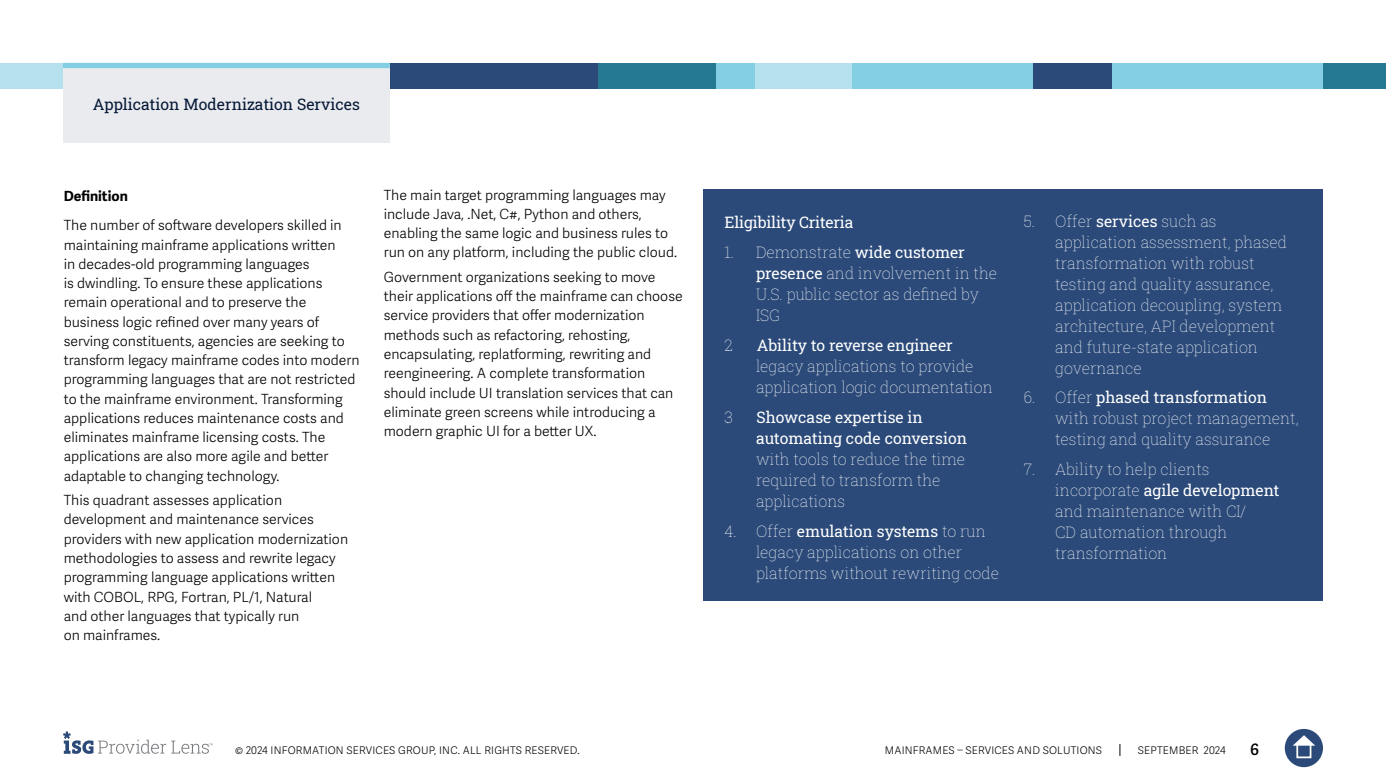
<style>
.page{position:relative;width:1386px;height:780px;background:#fff}
.page>*{position:absolute;margin:0;border:0;box-sizing:border-box;transform-origin:0 0}
.t1{font:15.75px/21px "Roboto Slab ISG P Thin";color:#fff}
.t2{font:15.75px/21px "Roboto Slab ISG P Regular";color:#fff}
.t3{font:15.75px "Roboto Slab ISG P Regular";color:#051837}
.t4{font:600 15.75px "Adelle Sans";color:#000}
.t5{font:300 14px/19.2px "Adelle Sans";color:#000101}
.t6{font:700 14px "Adelle Sans";color:#000}
.t7{font:300 10.5px "Adelle Sans";letter-spacing:.02em;color:#000}
.s1{font-family:"Roboto Slab ISG P Regular"}
.s2{font-family:"Roboto Slab ISG P Thin"}
</style>
<div class="page">
<svg style="left:1119px;top:744px;width:1px;height:12px"></svg>
<div style="left:1285px;top:729px;width:38px;height:38px;background:#2b4a79;border-radius:50%"></div>
<svg style="left:1293px;top:735px;width:22px;height:10px"></svg>
<div style="left:1296px;top:743px;width:15px;height:15px;border:2px solid #fff"></div>
<svg style="left:63px;top:731px;width:150px;height:23px"></svg>
<div style="left:1047px;top:63px;width:276px;height:26px;background:#84cee3"></div>
<div style="left:0;top:63px;width:158px;height:26px;background:#b4e1ed"></div>
<div style="left:850px;top:63px;width:184px;height:26px;background:#84cee3"></div>
<div style="left:1323px;top:63px;width:63px;height:26px;background:#257992"></div>
<div style="left:1033px;top:63px;width:79px;height:26px;background:#2b4a79"></div>
<div style="left:754px;top:63px;width:98px;height:26px;background:#b4e1ed"></div>
<div style="left:598px;top:63px;width:157px;height:26px;background:#84cee3"></div>
<div style="left:598px;top:63px;width:118px;height:26px;background:#257992"></div>
<div style="left:379px;top:63px;width:219px;height:26px;background:#2b4a79"></div>
<div style="left:704px;top:189px;width:619px;height:411px;background:#2b4a79"></div>
<div style="left:63px;top:64px;width:327px;height:78px;background:#e9ebee"></div>
<div style="left:63px;top:63px;width:327px;height:5px;background:#84cee3"></div>
<p class="t3" style="left:93px;top:93px;width:269px">Application Modernization Services</p>
<p class="t6" style="left:64px;top:187px;width:66px">Definition</p>
<p class="t5" style="left:64px;top:216px;width:297px">The number of software developers skilled in maintaining mainframe applications written<br>in decades-old programming languages<br>is dwindling. To ensure these applications remain operational and to preserve the business logic refined over many years of serving constituents, agencies are seeking to transform legacy mainframe codes into modern programming languages that are not restricted to the mainframe environment. Transforming applications reduces maintenance costs and eliminates mainframe licensing costs. The applications are also more agile and better adaptable to changing technology.</p>
<p class="t5" style="left:64px;top:491px;width:286px">This quadrant assesses application development and maintenance services providers with new application modernization methodologies to assess and rewrite legacy programming language applications written with COBOL, RPG, Fortran, PL/1, Natural<br>and other languages that typically run<br>on mainframes.</p>
<p class="t5" style="left:384px;top:185px;width:295px">The main target programming languages may include Java, .Net, C#, Python and others, enabling the same logic and business rules to run on any platform, including the public cloud.</p>
<p class="t5" style="left:384px;top:268px;width:300px">Government organizations seeking to move their applications off the mainframe can choose service providers that offer modernization methods such as refactoring, rehosting, encapsulating, replatforming, rewriting and reengineering. A complete transformation should include UI translation services that can eliminate green screens while introducing a modern graphic UI for a better UX.</p>
<p class="t2" style="left:724px;top:212px;width:130px">Eligibility Criteria</p>
<p class="t1" style="left:756px;top:241px;width:243px;text-indent:-32px">1. Demonstrate <span class="s1">wide customer presence</span> and involvement in the<br>U.S. public sector as defined by<br>ISG</p>
<p class="t2" style="left:724px;top:334px;width:230px"><span class="s2">2.</span> Ability to reverse engineer</p>
<p class="t1" style="left:756px;top:355px;width:238px">legacy applications to provide application logic documentation</p>
<p class="t2" style="left:756px;top:406px;width:213px;text-indent:-32px"><span class="s2">3.</span> Showcase expertise in automating code conversion</p>
<p class="t1" style="left:756px;top:448px;width:211px">with tools to reduce the time required to transform the applications</p>
<p class="t2" style="left:724px;top:520px;width:263px"><span class="s2">4. Offer</span> emulation systems <span class="s2">to run</span></p>
<p class="t1" style="left:756px;top:541px;width:245px">legacy applications on other platforms without rewriting code</p>
<p class="t1" style="left:1055px;top:210px;width:233px;text-indent:-32px">5. Offer <span class="s1">services</span> such as application assessment, phased transformation with robust testing and quality assurance, application decoupling, system architecture, API development and future-state application governance</p>
<p class="t2" style="left:1024px;top:387px;width:245px"><span class="s2">6. Offer</span> phased transformation</p>
<p class="t1" style="left:1055px;top:408px;width:245px">with robust project management, testing and quality assurance</p>
<p class="t1" style="left:1024px;top:458px;width:187px">7. Ability to help clients</p>
<p class="t2" style="left:1055px;top:479px;width:226px"><span class="s2">incorporate</span> agile development</p>
<p class="t1" style="left:1055px;top:500px;width:193px">and maintenance with CI/<br>CD automation through transformation</p>
<p class="t7" style="left:235px;top:744px;width:346px">© 2024 INFORMATION SERVICES GROUP, INC. ALL RIGHTS RESERVED.</p>
<p class="t7" style="left:885px;top:744px;width:219px">MAINFRAMES – SERVICES AND SOLUTIONS</p>
<p class="t7" style="left:1138px;top:744px;width:89px">SEPTEMBER 2024</p>
<p class="t4" style="left:1250px;top:740px;width:10px">6</p>
</div>
